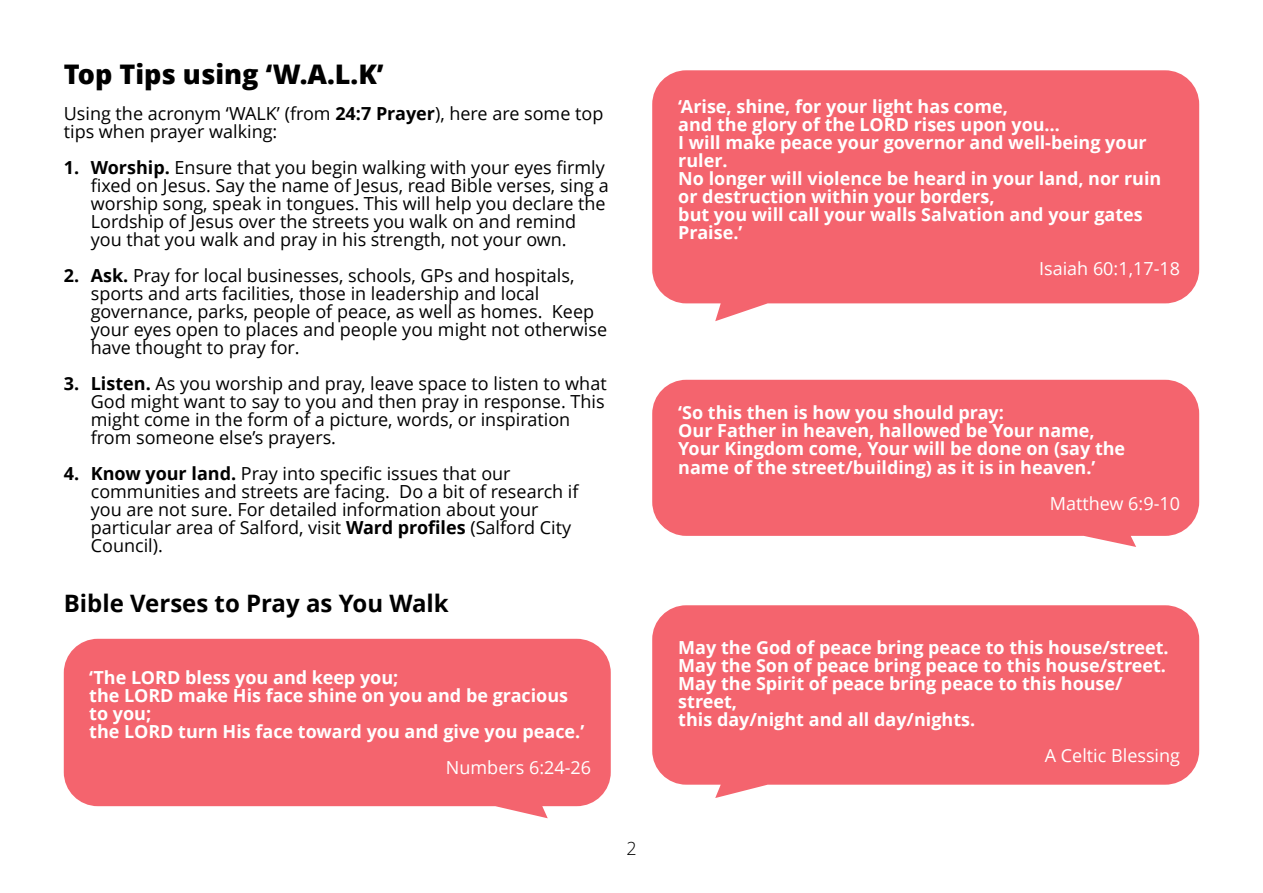
<style>
.page{position:relative;width:1263px;height:893px;background:#fff}
.page>*{position:absolute;margin:0;border:0;box-sizing:border-box;transform-origin:0 0}
.t1{font:800 27px "Open Sans";color:#000}
.t2{font:700 24px "Open Sans";color:#000}
.t3{font:18px/18px "Open Sans";color:#000}
.t4{font:700 18px/18px "Open Sans";color:#fff}
.t5{font:18px "Open Sans";color:#fff}
.t6{font:300 18px "Open Sans";color:#000}
.s1{font-weight:700}
</style>
<div class="page">
<svg style="left:652px;top:70px;width:547px;height:251px;background:#f47079"></svg>
<svg style="left:652px;top:380px;width:547px;height:167px;background:#f46f78"></svg>
<svg style="left:652px;top:605px;width:547px;height:193px;background:#f46f78"></svg>
<svg style="left:64px;top:639px;width:547px;height:179px;background:#f46f78"></svg>
<h1 class="t1" style="left:64px;top:64px;width:321px">Top Tips using ‘W.A.L.K’</h1>
<p class="t3" style="left:64px;top:107px;width:541px">Using the acronym ‘WALK’ (from <span class="s1">24:7 Prayer</span>), here are some top tips when prayer walking:</p>
<p class="t3" style="left:91px;top:161px;width:519px;text-indent:-27px"><span class="s1">1. Worship.</span> Ensure that you begin walking with your eyes firmly fixed on Jesus. Say the name of Jesus, read Bible verses, sing a worship song, speak in tongues. This will help you declare the Lordship of Jesus over the streets you walk on and remind you that you walk and pray in his strength, not your own.</p>
<p class="t3" style="left:91px;top:269px;width:518px;text-indent:-27px"><span class="s1">2. Ask.</span> Pray for local businesses, schools, GPs and hospitals, sports and arts facilities, those in leadership and local governance, parks, people of peace, as well as homes. Keep your eyes open to places and people you might not otherwise have thought to pray for.</p>
<p class="t3" style="left:91px;top:377px;width:517px;text-indent:-27px"><span class="s1">3. Listen.</span> As you worship and pray, leave space to listen to what God might want to say to you and then pray in response. This might come in the form of a picture, words, or inspiration from someone else’s prayers.</p>
<p class="t3" style="left:91px;top:467px;width:489px;text-indent:-27px"><span class="s1">4. Know your land.</span> Pray into specific issues that our communities and streets are facing. Do a bit of research if you are not sure. For detailed information about your particular area of Salford, visit <span class="s1">Ward profiles</span> (Salford City Council).</p>
<h2 class="t2" style="left:64px;top:594px;width:386px">Bible Verses to Pray as You Walk</h2>
<p class="t4" style="left:89px;top:671px;width:496px">‘The LORD bless you and keep you;<br>the LORD make His face shine on you and be gracious to you;<br>the LORD turn His face toward you and give you peace.’</p>
<p class="t5" style="left:446px;top:761px;width:147px">Numbers 6:24-26</p>
<p class="t6" style="left:626px;top:841px;width:12px">2</p>
<p class="t4" style="left:678px;top:100px;width:485px">‘Arise, shine, for your light has come,<br>and the glory of the LORD rises upon you…<br>I will make peace your governor and well-being your ruler.<br>No longer will violence be heard in your land, nor ruin or destruction within your borders,<br>but you will call your walls Salvation and your gates Praise.’</p>
<p class="t5" style="left:1039px;top:262px;width:142px">Isaiah 60:1,17-18</p>
<p class="t4" style="left:678px;top:406px;width:448px">‘So this then is how you should pray:<br>Our Father in heaven, hallowed be Your name, Your Kingdom come, Your will be done on (say the name of the street/building) as it is in heaven.’</p>
<p class="t5" style="left:1050px;top:496px;width:132px">Matthew 6:9-10</p>
<p class="t4" style="left:678px;top:640px;width:492px">May the God of peace bring peace to this house/street.<br>May the Son of peace bring peace to this house/street.<br>May the Spirit of peace bring peace to this house/ street,<br>this day/night and all day/nights.</p>
<p class="t5" style="left:1045px;top:748px;width:137px">A Celtic Blessing</p>
</div>
